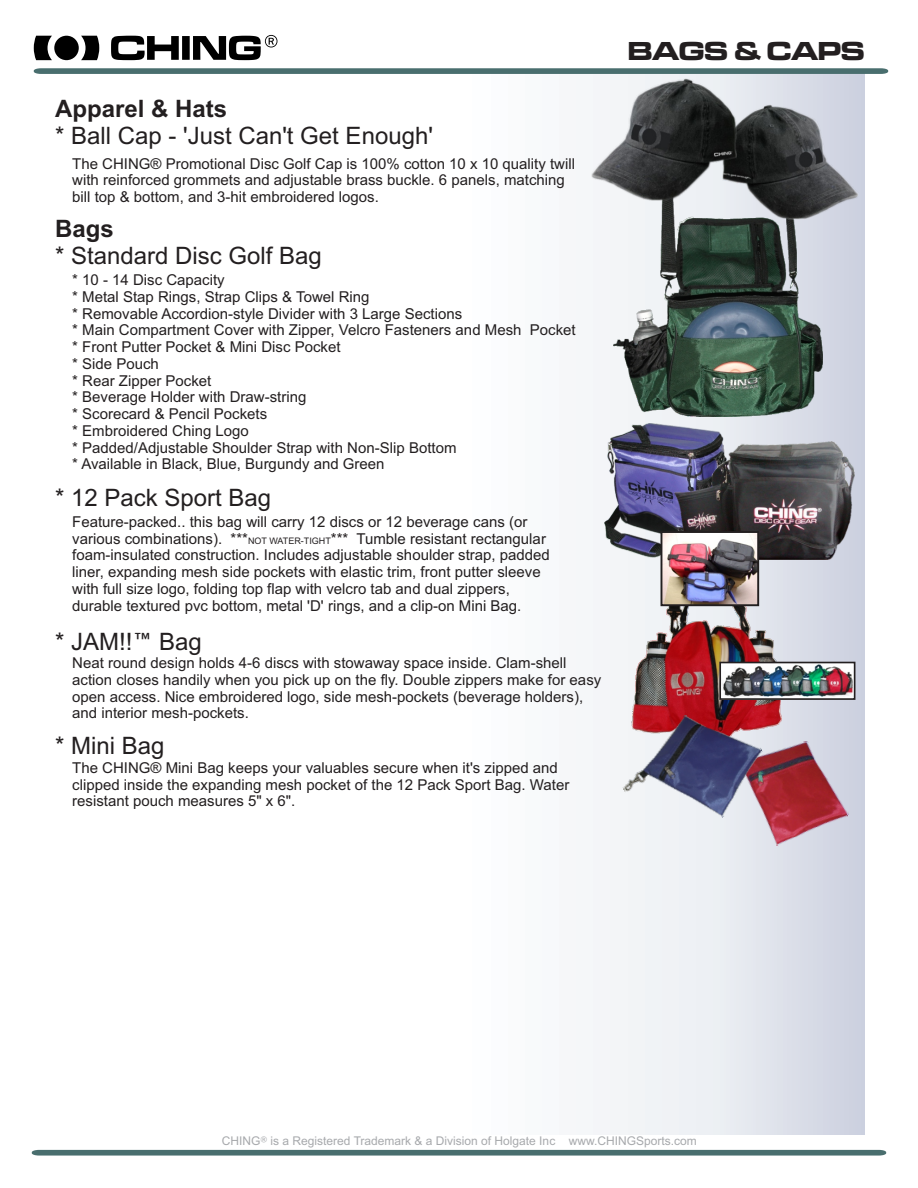
<style>
.page{position:relative;width:918px;height:1188px;background:#fff}
.page>*{position:absolute;margin:0;border:0;box-sizing:border-box;transform-origin:0 0}
.t1{font:27px "Microgramma D Bold Exte";color:#231f20}
.t2{font:24px "Arial";color:#231f20}
.t3{font:700 24px "Arial";color:#231f20}
.t4{font:15px/16.8px "Arial";color:#231f20}
.t5{font:12px "Arial";color:#a7a9ac}
.t6{font:9px "Arial";color:#231f20}
.s1{font-size:15px}
.s2{font-family:"Avant Garde IT Cby BT";font-weight:600}
.s3{font-family:"Commercial Pi BT"}
</style>
<div class="page">
<div style="left:381px;top:74px;width:483px;height:1060px;background:linear-gradient(to right,#fff,#d7dbe6)"></div>
<img style="left:613px;top:201px;width:210px;height:216px">
<img style="left:605px;top:424px;width:142px;height:136px">
<img style="left:674px;top:441px;width:181px;height:118px">
<svg style="left:34px;top:68px;width:854px;height:6px;background:#537676"></svg>
<img style="left:629px;top:600px;width:155px;height:126px">
<img style="left:664px;top:534px;width:92px;height:69px">
<div style="left:661px;top:531px;width:98px;height:75px;border:2px solid #231f20"></div>
<img style="left:723px;top:104px;width:135px;height:116px">
<img style="left:592px;top:79px;width:144px;height:122px">
<img style="left:722px;top:665px;width:130px;height:32px">
<div style="left:719px;top:662px;width:136px;height:38px;border:2px solid #231f20"></div>
<img style="left:700px;top:726px;width:158px;height:131px">
<img style="left:606px;top:693px;width:173px;height:157px">
<svg style="left:32px;top:1150px;width:854px;height:6px;background:#577979"></svg>
<svg style="left:34px;top:36px;width:65px;height:24px"></svg>
<svg style="left:111px;top:35px;width:166px;height:25px"></svg>
<h2 class="t3" style="left:55px;top:100px;width:174px">Apparel &amp; Hats</h2>
<h2 class="t2" style="left:55px;top:127px;width:379px">* Ball Cap - 'Just Can't Get Enough'</h2>
<p class="t4" style="left:72px;top:156px;width:504px">The CHING® Promotional Disc Golf Cap is 100% cotton 10 x 10 quality twill with reinforced grommets and adjustable brass buckle. 6 panels, matching bill top &amp; bottom, and 3-hit embroidered logos.</p>
<h2 class="t3" style="left:55px;top:220px;width:60px">Bags</h2>
<h2 class="t2" style="left:55px;top:247px;width:268px">* Standard Disc Golf Bag</h2>
<p class="t4" style="left:72px;top:273px;width:505px">* 10 - 14 Disc Capacity<br>* Metal Stap Rings, Strap Clips &amp; Towel Ring<br>* Removable Accordion-style Divider with 3 Large Sections<br>* Main Compartment Cover with Zipper, Velcro Fasteners and Mesh Pocket * Front Putter Pocket &amp; Mini Disc Pocket<br>* Side Pouch<br>* Rear Zipper Pocket<br>* Beverage Holder with Draw-string<br>* Scorecard &amp; Pencil Pockets<br>* Embroidered Ching Logo<br>* Padded/Adjustable Shoulder Strap with Non-Slip Bottom<br>* Available in Black, Blue, Burgundy and Green</p>
<h2 class="t2" style="left:55px;top:488px;width:218px">* 12 Pack Sport Bag</h2>
<p class="t4" style="left:72px;top:515px;width:457px">Feature-packed.. this bag will carry 12 discs or 12 beverage cans (or various combinations).</p>
<p class="t6" style="left:231px;top:537px;width:119px"><span class="s1">***</span>NOT WATER-TIGHT<span class="s1">***</span></p>
<p class="t4" style="left:72px;top:531px;width:479px;text-indent:284px">Tumble resistant rectangular foam-insulated construction. Includes adjustable shoulder strap, padded liner, expanding mesh side pockets with elastic trim, front putter sleeve with full size logo, folding top flap with velcro tab and dual zippers, durable textured pvc bottom, metal 'D' rings, and a clip-on Mini Bag.</p>
<h2 class="t2" style="left:55px;top:633px;width:148px">* JAM!!<span class="s2">™</span> Bag</h2>
<p class="t4" style="left:72px;top:656px;width:531px">Neat round design holds 4-6 discs with stowaway space inside. Clam-shell action closes handily when you pick up on the fly. Double zippers make for easy open access. Nice embroidered logo, side mesh-pockets (beverage holders), and interior mesh-pockets.</p>
<h2 class="t2" style="left:55px;top:736px;width:111px">* Mini Bag</h2>
<p class="t4" style="left:72px;top:760px;width:499px">The CHING® Mini Bag keeps your valuables secure when it's zipped and clipped inside the expanding mesh pocket of the 12 Pack Sport Bag. Water resistant pouch measures 5" x 6".</p>
<h1 class="t1" style="left:628px;top:39px;width:238px">BAGS &amp; CAPS</h1>
<p class="t5" style="left:222px;top:1136px;width:476px">CHING<span class="s3">d</span> is a Registered Trademark &amp; a Division of Holgate Inc www.CHINGSports.com</p>
</div>
